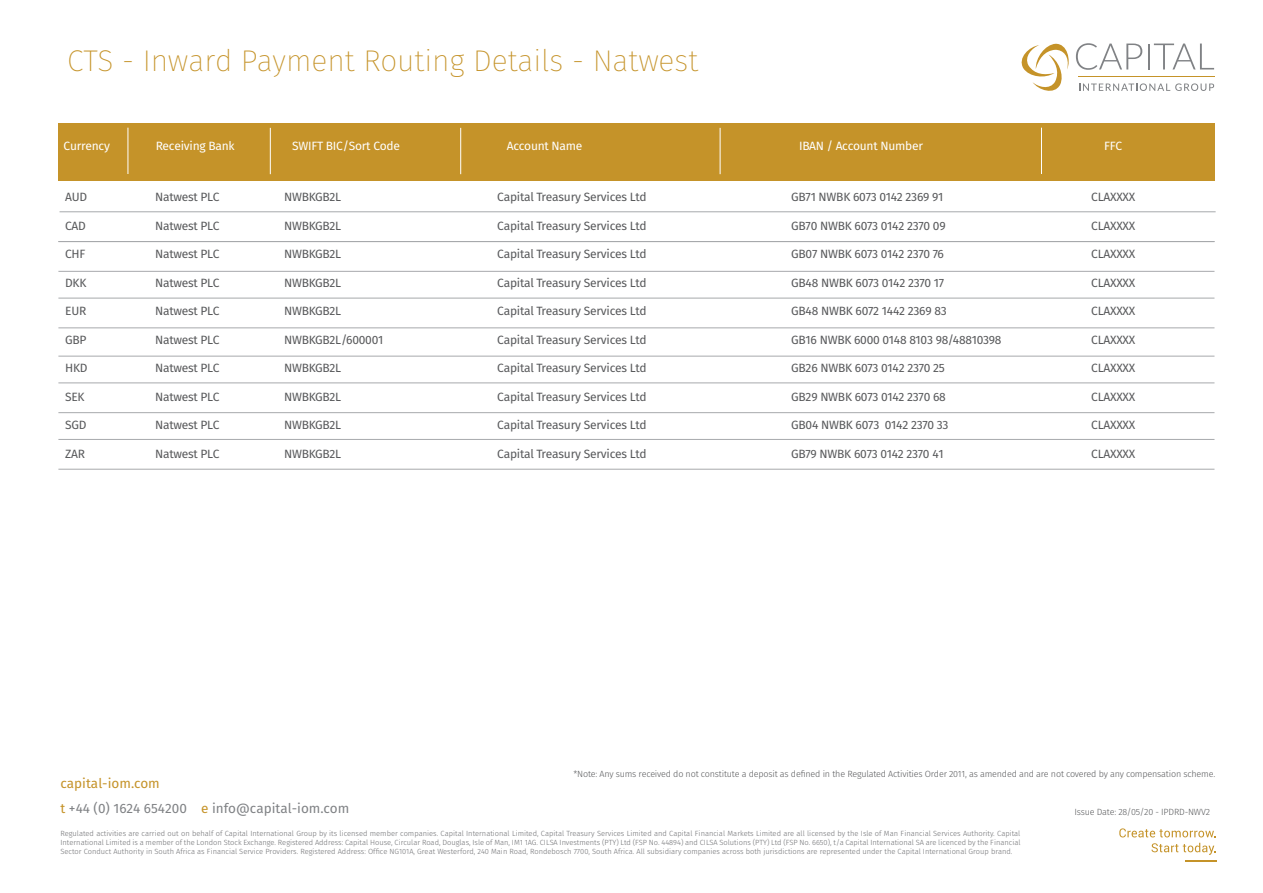
<style>
.page{position:relative;width:1263px;height:893px;background:#fff}
.page>*{position:absolute;margin:0;border:0;box-sizing:border-box;transform-origin:0 0}
.t1{font:200 30px "Fira Sans";color:#c59329}
.t2{font:13.5px/25px "Fira Sans";color:#808285}
.t3{font:12px "Fira Sans";letter-spacing:-.02em;color:#58595b}
.t4{font:12px "Fira Sans";letter-spacing:-.02em;color:#fff}
.t5{font:300 9px "Fira Sans";letter-spacing:-.02em;color:#58595b}
.t6{font:300 7.5px/9px "Fira Sans";color:#6d6e71;text-align:justify}
.s1{color:#c59329}
</style>
<div class="page">
<svg style="left:1022px;top:43px;width:192px;height:48px"></svg>
<hr style="left:1078px;top:76px;width:136px;height:1px;background:#c59329">
<svg style="left:1119px;top:828px;width:97px;height:9px"></svg>
<svg style="left:1151px;top:843px;width:65px;height:12px"></svg>
<hr style="left:1185px;top:860px;width:32px;height:1px;background:#c59329">
<div style="left:58px;top:123px;width:1156px;height:57px;background:#c59329"></div>
<hr style="left:128px;top:128px;width:1px;height:46px;background:#fff">
<hr style="left:270px;top:128px;width:1px;height:46px;background:#fff">
<hr style="left:460px;top:128px;width:1px;height:46px;background:#fff">
<hr style="left:720px;top:128px;width:1px;height:46px;background:#fff">
<hr style="left:1041px;top:128px;width:1px;height:46px;background:#fff">
<hr style="left:60px;top:211px;width:1155px;height:1px;background:#a7a9ac">
<hr style="left:58px;top:271px;width:1156px;height:1px;background:#a7a9ac">
<hr style="left:58px;top:298px;width:1156px;height:1px;background:#a7a9ac">
<hr style="left:58px;top:327px;width:1156px;height:1px;background:#a7a9ac">
<hr style="left:58px;top:356px;width:1156px;height:1px;background:#a7a9ac">
<hr style="left:58px;top:382px;width:1156px;height:1px;background:#a7a9ac">
<hr style="left:58px;top:412px;width:1156px;height:1px;background:#a7a9ac">
<hr style="left:58px;top:439px;width:1156px;height:1px;background:#a7a9ac">
<hr style="left:58px;top:469px;width:1156px;height:1px;background:#a7a9ac">
<hr style="left:58px;top:241px;width:1156px;height:1px;background:#a7a9ac">
<h1 class="t1" style="left:67px;top:40px;width:632px">CTS - Inward Payment Routing Details - Natwest</h1>
<p class="t4" style="left:64px;top:137px;width:48px">Currency</p>
<p class="t4" style="left:156px;top:137px;width:80px">Receiving Bank</p>
<p class="t4" style="left:292px;top:137px;width:109px">SWIFT BIC/Sort Code</p>
<p class="t4" style="left:507px;top:137px;width:77px">Account Name</p>
<p class="t4" style="left:799px;top:137px;width:125px">IBAN / Account Number</p>
<p class="t4" style="left:1104px;top:137px;width:20px">FFC</p>
<p class="t3" style="left:65px;top:188px;width:23px">AUD</p>
<p class="t3" style="left:155px;top:188px;width:66px">Natwest PLC</p>
<p class="t3" style="left:284px;top:188px;width:59px">NWBKGB2L</p>
<p class="t3" style="left:497px;top:188px;width:151px">Capital Treasury Services Ltd</p>
<p class="t3" style="left:791px;top:188px;width:154px">GB71 NWBK 6073 0142 2369 91</p>
<p class="t3" style="left:1091px;top:188px;width:46px">CLAXXXX</p>
<p class="t3" style="left:65px;top:217px;width:22px">CAD</p>
<p class="t3" style="left:155px;top:217px;width:66px">Natwest PLC</p>
<p class="t3" style="left:284px;top:217px;width:59px">NWBKGB2L</p>
<p class="t3" style="left:497px;top:217px;width:151px">Capital Treasury Services Ltd</p>
<p class="t3" style="left:791px;top:217px;width:156px">GB70 NWBK 6073 0142 2370 09</p>
<p class="t3" style="left:1091px;top:217px;width:46px">CLAXXXX</p>
<p class="t3" style="left:65px;top:245px;width:22px">CHF</p>
<p class="t3" style="left:155px;top:245px;width:66px">Natwest PLC</p>
<p class="t3" style="left:284px;top:245px;width:59px">NWBKGB2L</p>
<p class="t3" style="left:497px;top:245px;width:151px">Capital Treasury Services Ltd</p>
<p class="t3" style="left:791px;top:245px;width:154px">GB07 NWBK 6073 0142 2370 76</p>
<p class="t3" style="left:1091px;top:245px;width:46px">CLAXXXX</p>
<p class="t3" style="left:65px;top:274px;width:23px">DKK</p>
<p class="t3" style="left:155px;top:274px;width:66px">Natwest PLC</p>
<p class="t3" style="left:284px;top:274px;width:59px">NWBKGB2L</p>
<p class="t3" style="left:497px;top:274px;width:151px">Capital Treasury Services Ltd</p>
<p class="t3" style="left:791px;top:274px;width:154px">GB48 NWBK 6073 0142 2370 17</p>
<p class="t3" style="left:1091px;top:274px;width:46px">CLAXXXX</p>
<p class="t3" style="left:65px;top:302px;width:23px">EUR</p>
<p class="t3" style="left:155px;top:302px;width:66px">Natwest PLC</p>
<p class="t3" style="left:284px;top:302px;width:59px">NWBKGB2L</p>
<p class="t3" style="left:497px;top:302px;width:151px">Capital Treasury Services Ltd</p>
<p class="t3" style="left:791px;top:302px;width:157px">GB48 NWBK 6072 1442 2369 83</p>
<p class="t3" style="left:1091px;top:302px;width:46px">CLAXXXX</p>
<p class="t3" style="left:65px;top:331px;width:23px">GBP</p>
<p class="t3" style="left:155px;top:331px;width:66px">Natwest PLC</p>
<p class="t3" style="left:284px;top:331px;width:101px">NWBKGB2L/600001</p>
<p class="t3" style="left:497px;top:331px;width:151px">Capital Treasury Services Ltd</p>
<p class="t3" style="left:791px;top:331px;width:212px">GB16 NWBK 6000 0148 8103 98/48810398</p>
<p class="t3" style="left:1091px;top:331px;width:46px">CLAXXXX</p>
<p class="t3" style="left:65px;top:359px;width:24px">HKD</p>
<p class="t3" style="left:155px;top:359px;width:66px">Natwest PLC</p>
<p class="t3" style="left:284px;top:359px;width:59px">NWBKGB2L</p>
<p class="t3" style="left:497px;top:359px;width:151px">Capital Treasury Services Ltd</p>
<p class="t3" style="left:791px;top:359px;width:155px">GB26 NWBK 6073 0142 2370 25</p>
<p class="t3" style="left:1091px;top:359px;width:46px">CLAXXXX</p>
<p class="t3" style="left:65px;top:388px;width:21px">SEK</p>
<p class="t3" style="left:155px;top:388px;width:66px">Natwest PLC</p>
<p class="t3" style="left:284px;top:388px;width:59px">NWBKGB2L</p>
<p class="t3" style="left:497px;top:388px;width:151px">Capital Treasury Services Ltd</p>
<p class="t3" style="left:791px;top:388px;width:156px">GB29 NWBK 6073 0142 2370 68</p>
<p class="t3" style="left:1091px;top:388px;width:46px">CLAXXXX</p>
<p class="t3" style="left:65px;top:416px;width:23px">SGD</p>
<p class="t3" style="left:155px;top:416px;width:66px">Natwest PLC</p>
<p class="t3" style="left:284px;top:416px;width:59px">NWBKGB2L</p>
<p class="t3" style="left:497px;top:416px;width:151px">Capital Treasury Services Ltd</p>
<p class="t3" style="left:791px;top:416px;width:159px">GB04 NWBK 6073 0142 2370 33</p>
<p class="t3" style="left:1091px;top:416px;width:46px">CLAXXXX</p>
<p class="t3" style="left:65px;top:445px;width:21px">ZAR</p>
<p class="t3" style="left:155px;top:445px;width:66px">Natwest PLC</p>
<p class="t3" style="left:284px;top:445px;width:59px">NWBKGB2L</p>
<p class="t3" style="left:497px;top:445px;width:151px">Capital Treasury Services Ltd</p>
<p class="t3" style="left:791px;top:445px;width:154px">GB79 NWBK 6073 0142 2370 41</p>
<p class="t3" style="left:1091px;top:445px;width:46px">CLAXXXX</p>
<p class="t2" style="left:60px;top:770px;width:290px"><span class="s1">capital-iom.com<br>t</span> +44 (0) 1624 654200 <span class="s1">e</span> info@capital-iom.com</p>
<p class="t5" style="left:573px;top:767px;width:643px">*Note: Any sums received do not constitute a deposit as defined in the Regulated Activities Order 2011, as amended and are not covered by any compensation scheme.</p>
<p class="t5" style="left:1074px;top:805px;width:137px">Issue Date: 28/05/20 - IPDRD-NWV2</p>
<p class="t6" style="left:60px;top:829px;width:961px">Regulated activities are carried out on behalf of Capital International Group by its licensed member companies. Capital International Limited, Capital Treasury Services Limited and Capital Financial Markets Limited are all licensed by the Isle of Man Financial Services Authority. Capital International Limited is a member of the London Stock Exchange. Registered Address: Capital House, Circular Road, Douglas, Isle of Man, IM1 1AG. CILSA Investments (PTY) Ltd (FSP No. 44894) and CILSA Solutions (PTY) Ltd (FSP No. 6650), t/a Capital International SA are licenced by the Financial Sector Conduct Authority in South Africa as Financial Service Providers. Registered Address: Office NG101A, Great Westerford, 240 Main Road, Rondebosch 7700, South Africa. All subsidiary companies across both jurisdictions are represented under the Capital International Group brand.</p>
</div>
